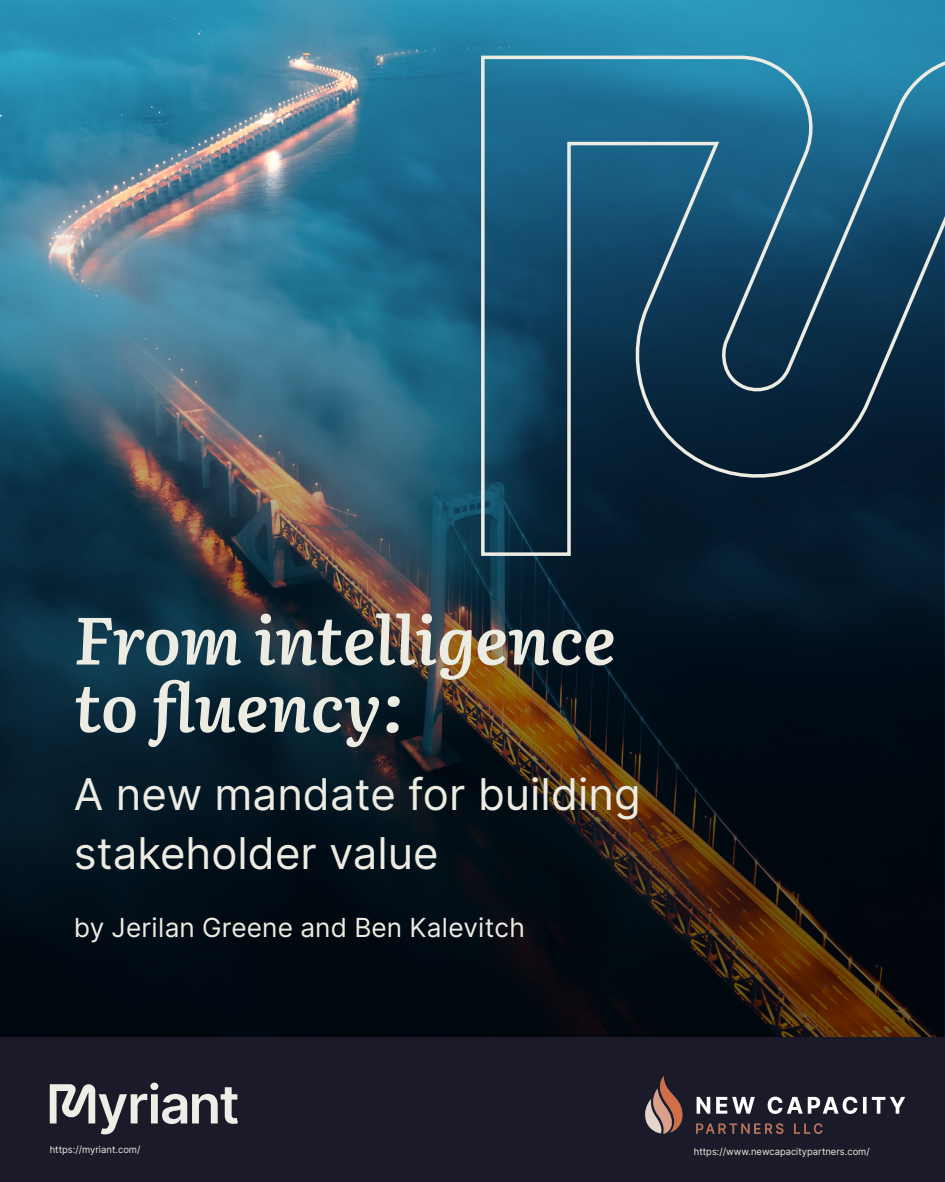
<style>
.page{position:relative;width:945px;height:1182px;background:#fff}
.page>*{position:absolute;margin:0;border:0;box-sizing:border-box;transform-origin:0 0}
.t1{font:italic 66.5px/67.2px "Literata";color:#edece3}
.t2{font:43.75px/58.8px "Inter";color:#edece3}
.t3{font:26.25px "Inter";letter-spacing:.005em;color:#edece3}
.t4{font:9.62px "Inter";color:#edece3}
</style>
<div class="page">
<img style="left:0;top:0;width:945px;height:1037px">
<img style="left:0;top:188px;width:944px;height:849px">
<div style="left:0;top:1037px;width:945px;height:144px;background:#1a1a28"></div>
<svg style="left:479px;top:54px;width:466px;height:503px;background:#194964"></svg>
<img style="left:645px;top:1076px;width:260px;height:58px">
<svg style="left:50px;top:1082px;width:188px;height:52px"></svg>
<h1 class="t1" style="left:74px;top:602px;width:544px">From intelligence to fluency:</h1>
<h2 class="t2" style="left:74px;top:763px;width:568px">A new mandate for building stakeholder value</h2>
<h3 class="t3" style="left:74px;top:908px;width:453px">by Jerilan Greene and Ben Kalevitch</h3>
<p class="t4" style="left:50px;top:1142px;width:92px">https://myriant.com/</p>
<p class="t4" style="left:694px;top:1144px;width:177px">https://www.newcapacitypartners.com/</p>
</div>
